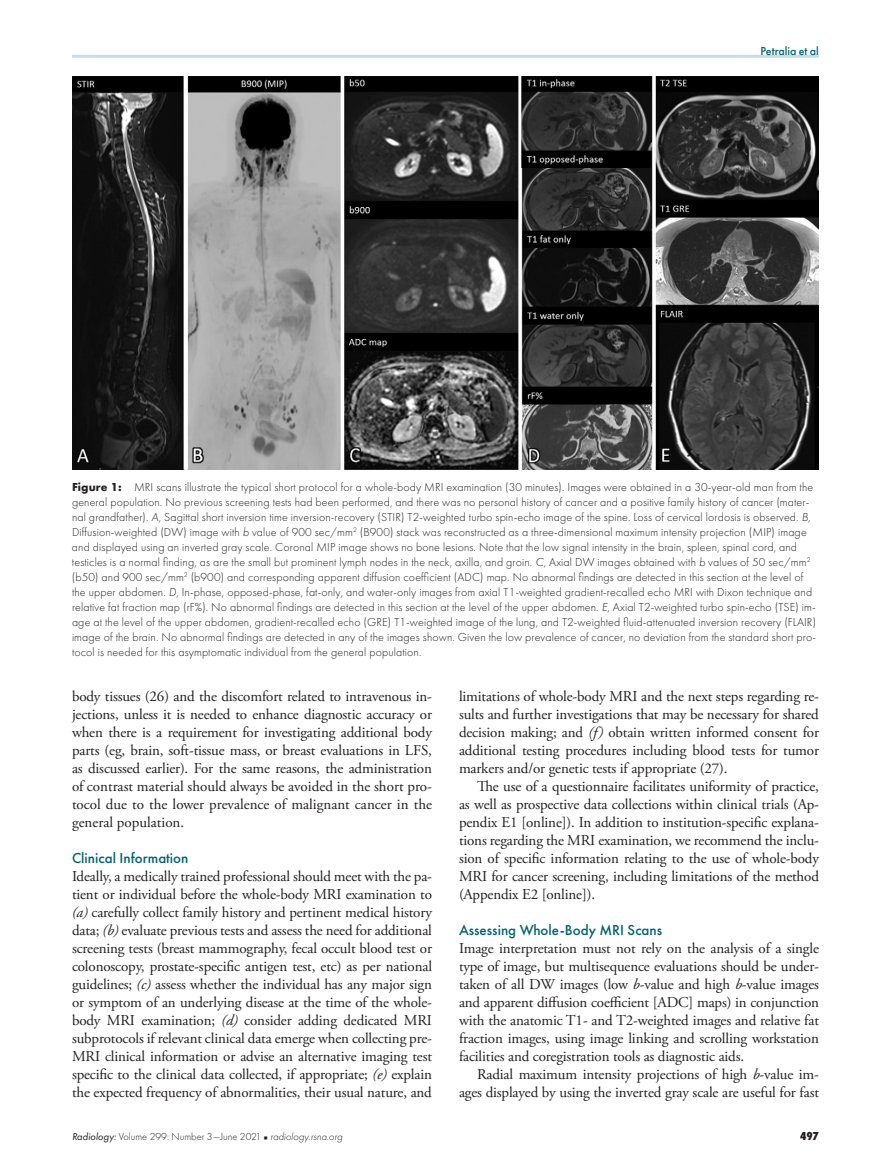
<style>
.page{position:relative;width:891px;height:1175px;background:#fff}
.page>*{position:absolute;margin:0;border:0;box-sizing:border-box;transform-origin:0 0}
.t1{font:15px/18px "Adobe Garamond Pro";letter-spacing:-.01em;color:#231f20;text-align:justify}
.t2{font:500 15px "Futura PT";color:#00636d}
.t3{font:300 12px/15px "Futura PT";letter-spacing:.01em;color:#231f20}
.t4{font:500 12px "Futura PT";color:#00636d}
.t5{font:800 12px "Futura PT Cond";color:#231f20}
.t6{font:300 10.5px "Futura PT";color:#231f20}
.s1{font-weight:700}
.s2{font-style:italic}
.s3{font-weight:400;font-style:italic}
.s4{font-family:"Universal Newswith Comm Pi";font-weight:400;font-size:6px}
</style>
<div class="page">
<hr style="left:72px;top:55px;width:747px;height:3px;background:#c6dee1">
<img style="left:72px;top:76px;width:747px;height:394px">
<p class="t4" style="left:760px;top:44px;width:60px">Petralia et al</p>
<p class="t3" style="left:72px;top:479px;width:746px"><span class="s1">Figure 1:</span> MRI scans illustrate the typical short protocol for a whole-body MRI examination (30 minutes). Images were obtained in a 30-year-old man from the general population. No previous screening tests had been performed, and there was no personal history of cancer and a positive family history of cancer (mater&shy;nal grandfather). <span class="s2">A,</span> Sagittal short inversion time inversion-recovery (STIR) T2-weighted turbo spin-echo image of the spine. Loss of cervical lordosis is observed. <span class="s2">B, </span>Diffusion-weighted (DW) image with <span class="s2">b</span> value of 900 sec/mm<sup>2</sup> (B900) stack was reconstructed as a three-dimensional maximum intensity projection (MIP) image and displayed using an inverted gray scale. Coronal MIP image shows no bone lesions. Note that the low signal intensity in the brain, spleen, spinal cord, and testicles is a normal finding, as are the small but prominent lymph nodes in the neck, axilla, and groin. <span class="s2">C,</span> Axial DW images obtained with <span class="s2">b</span> values of 50 sec/mm<sup>2 </sup>(b50) and 900 sec/mm<sup>2</sup> (b900) and corresponding apparent diffusion coefficient (ADC) map. No abnormal findings are detected in this section at the level of the upper abdomen. <span class="s2">D,</span> In-phase, opposed-phase, fat-only, and water-only images from axial T1-weighted gradient-recalled echo MRI with Dixon technique and relative fat fraction map (rF%). No abnormal findings are detected in this section at the level of the upper abdomen. <span class="s2">E,</span> Axial T2-weighted turbo spin-echo (TSE) im&shy;age at the level of the upper abdomen, gradient-recalled echo (GRE) T1-weighted image of the lung, and T2-weighted fluid-attenuated inversion recovery (FLAIR) image of the brain. No abnormal findings are detected in any of the images shown. Given the low prevalence of cancer, no deviation from the standard short pro&shy;tocol is needed for this asymptomatic individual from the general population.</p>
<p class="t1" style="left:72px;top:688px;width:362px">body tissues (26) and the discomfort related to intravenous in&shy;jections, unless it is needed to enhance diagnostic accuracy or when there is a requirement for investigating additional body parts (eg, brain, soft-tissue mass, or breast evaluations in LFS, as discussed earlier). For the same reasons, the administration of contrast material should always be avoided in the short pro&shy;tocol due to the lower prevalence of malignant cancer in the general population.</p>
<p class="t2" style="left:72px;top:849px;width:118px">Clinical Information</p>
<p class="t1" style="left:72px;top:868px;width:362px">Ideally, a medically trained professional should meet with the pa&shy;tient or individual before the whole-body MRI examination to <span class="s2">(a)</span> carefully collect family history and pertinent medical history data; <span class="s2">(b)</span> evaluate previous tests and assess the need for additional screening tests (breast mammography, fecal occult blood test or colonoscopy, prostate-specific antigen test, etc) as per national guidelines; <span class="s2">(c)</span> assess whether the individual has any major sign or symptom of an underlying disease at the time of the whole&shy;body MRI examination; <span class="s2">(d)</span> consider adding dedicated MRI subprotocols if relevant clinical data emerge when collecting pre-MRI clinical information or advise an alternative imaging test specific to the clinical data collected, if appropriate; <span class="s2">(e)</span> explain the expected frequency of abnormalities, their usual nature, and</p>
<p class="t1" style="left:459px;top:688px;width:362px">limitations of whole-body MRI and the next steps regarding re&shy;sults and further investigations that may be necessary for shared decision making; and <span class="s2">(f)</span> obtain written informed consent for additional testing procedures including blood tests for tumor markers and/or genetic tests if appropriate (27).</p>
<p class="t1" style="left:459px;top:778px;width:362px;text-indent:18px">The use of a questionnaire facilitates uniformity of practice, as well as prospective data collections within clinical trials (Ap&shy;pendix E1 [online]). In addition to institution-specific explana&shy;tions regarding the MRI examination, we recommend the inclu&shy;sion of specific information relating to the use of whole-body MRI for cancer screening, including limitations of the method (Appendix E2 [online]).</p>
<p class="t2" style="left:459px;top:921px;width:205px">Assessing Whole-Body MRI Scans</p>
<p class="t1" style="left:459px;top:940px;width:362px">Image interpretation must not rely on the analysis of a single type of image, but multisequence evaluations should be under&shy;taken of all DW images (low <span class="s2">b</span>-value and high <span class="s2">b</span>-value images and apparent diffusion coefficient [ADC] maps) in conjunction with the anatomic T1- and T2-weighted images and relative fat fraction images, using image linking and scrolling workstation facilities and coregistration tools as diagnostic aids.</p>
<p class="t1" style="left:459px;top:1066px;width:362px;text-align:right">Radial maximum intensity projections of high <span class="s2">b</span>-value im&shy;ages displayed by using the inverted gray scale are useful for fast</p>
<p class="t6" style="left:72px;top:1131px;width:272px"><span class="s3">Radiology:</span> Volume 299: Number 3—June 2021 <span class="s4">n</span> <span class="s2">radiology.rsna.org</span></p>
<p class="t5" style="left:800px;top:1129px;width:20px">497</p>
</div>
